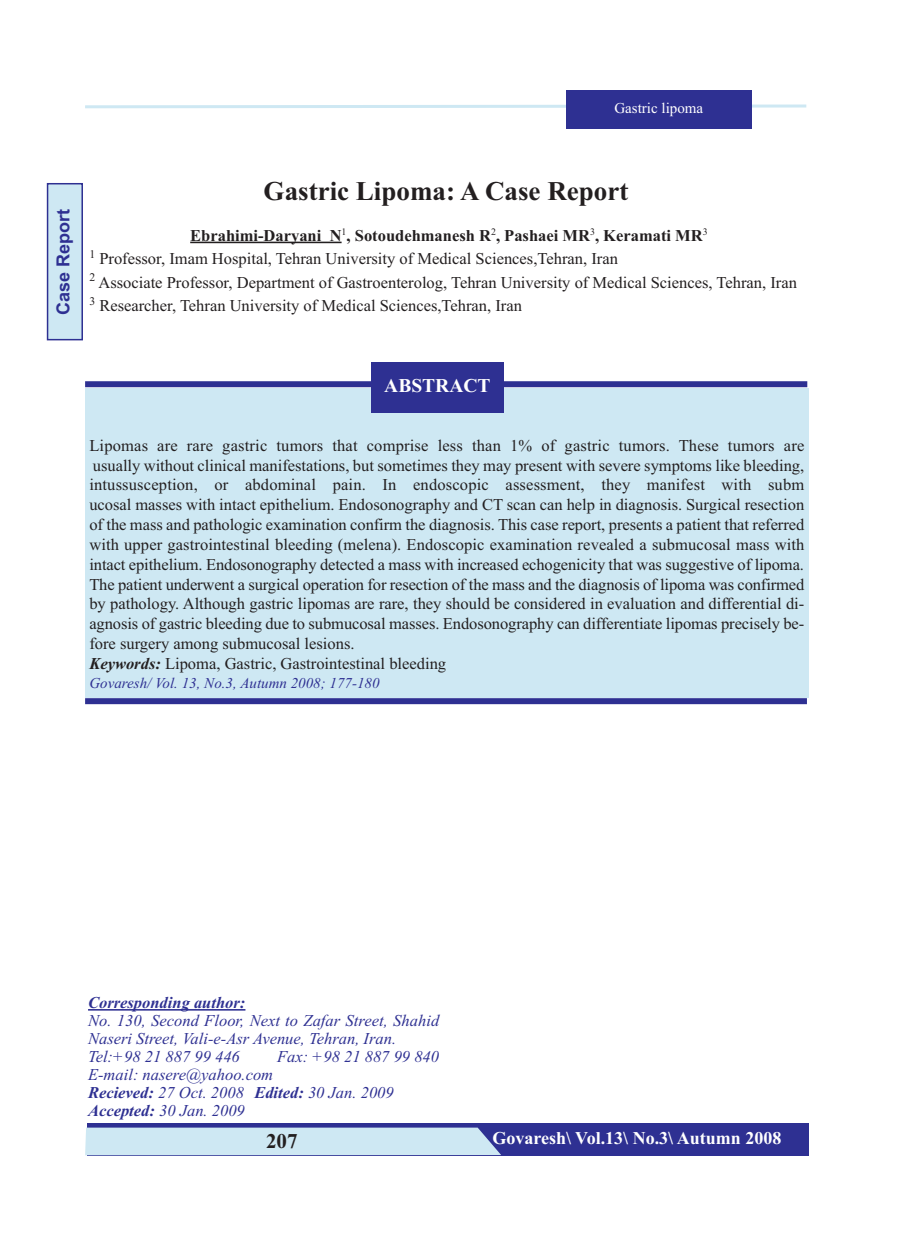
<style>
.page{position:relative;width:915px;height:1234px;background:#fff}
.page>*{position:absolute;margin:0;border:0;box-sizing:border-box;transform-origin:0 0}
.t1{font:700 27px "Times New Roman";color:#231f20}
.t2{font:700 21px "Times New Roman";color:#231f20}
.t3{font:700 19.5px "Times New Roman";color:#fff}
.t4{font:700 18px "Times New Roman";color:#fff}
.t5{font:700 18px "Arial";color:#2e3092}
.t6{font:16.5px/19.8px "Times New Roman";color:#231f20}
.t7{font:italic 16.5px/18px "Times New Roman";color:#2e3092}
.t8{font:italic 700 16.5px "Times New Roman";color:#2e3092}
.t9{font:italic 15px "Times New Roman";color:#2e3092}
.t10{font:15px "Times New Roman";color:#fff}
.s1{font-weight:700}
.s2{font-weight:700;font-style:italic}
</style>
<div class="page">
<hr style="left:190px;top:241px;width:151px;height:2px;background:#231f20">
<div style="left:85px;top:381px;width:722px;height:6px;background:#2e3092"></div>
<div style="left:85px;top:388px;width:723px;height:309px;background:#cee8f3"></div>
<hr style="left:88px;top:1008px;width:157px;height:2px;background:#2e3092">
<div style="left:371px;top:362px;width:132px;height:51px;background:#2e3092"></div>
<div style="left:85px;top:698px;width:721px;height:6px;background:#2e3092"></div>
<div style="left:48px;top:184px;width:33px;height:155px;background:#cee8f3"></div>
<div style="left:47px;top:183px;width:36px;height:157px;border:2px solid #2e3092"></div>
<svg style="left:85px;top:103px;width:722px;height:7px"></svg>
<div style="left:566px;top:90px;width:185px;height:38px;background:#2e3092"></div>
<div style="left:87px;top:1123px;width:721px;height:32px;background:#2e3092"></div>
<div style="left:85px;top:1127px;width:415px;height:27px;background:#cee8f3"></div>
<p class="t10" style="left:614px;top:99px;width:90px">Gastric lipoma</p>
<p class="t5" style="left:53px;top:315px;width:108px;rotate:-90deg">Case Report</p>
<h1 class="t1" style="left:263px;top:175px;width:366px">Gastric Lipoma: A Case Report</h1>
<p class="t6" style="left:89px;top:223px;width:708px;line-height:23.5px;text-indent:101px"><span class="s1">Ebrahimi-Daryani N</span><sup>1</sup><span class="s1">, Sotoudehmanesh R</span><sup>2</sup><span class="s1">, Pashaei MR</span><sup>3</sup><span class="s1">, Keramati MR</span><sup>3<br></sup><sup>1</sup> Professor, Imam Hospital, Tehran University of Medical Sciences,Tehran, Iran<br><sup>2</sup> Associate Professor, Department of Gastroenterolog, Tehran University of Medical Sciences, Tehran, Iran <sup>3</sup> Researcher, Tehran University of Medical Sciences,Tehran, Iran</p>
<p class="t3" style="left:384px;top:374px;width:108px">ABSTRACT</p>
<p class="t6" style="left:89px;top:435px;width:716px">Lipomas are rare gastric tumors that comprise less than 1% of gastric tumors. These tumors are usually without clinical manifestations, but sometimes they may present with severe symptoms like bleeding, intussusception, or abdominal pain. In endoscopic assessment, they manifest with subm ucosal masses with intact epithelium. Endosonography and CT scan can help in diagnosis. Surgical resection of the mass and pathologic examination confirm the diagnosis. This case report, presents a patient that referred with upper gastrointestinal bleeding (melena). Endoscopic examination revealed a submucosal mass with intact epithelium. Endosonography detected a mass with increased echogenicity that was suggestive of lipoma.<br>The patient underwent a surgical operation for resection of the mass and the diagnosis of lipoma was confirmed by pathology. Although gastric lipomas are rare, they should be considered in evaluation and differential di&shy;agnosis of gastric bleeding due to submucosal masses. Endosonography can differentiate lipomas precisely be&shy;fore surgery among submucosal lesions.<br><span class="s2">Keywords:</span> Lipoma, Gastric, Gastrointestinal bleeding</p>
<p class="t9" style="left:89px;top:673px;width:291px">Govaresh/ Vol. 13, No.3, Autumn 2008; 177-180</p>
<p class="t8" style="left:88px;top:992px;width:159px">Corresponding author:</p>
<p class="t7" style="left:88px;top:1011px;width:352px">No. 130, Second Floor, Next to Zafar Street, Shahid<br>Naseri Street, Vali-e-Asr Avenue, Tehran, Iran.<br>Tel:+98 21 887 99 446</p>
<p class="t7" style="left:277px;top:1047px;width:163px">Fax: +98 21 887 99 840</p>
<p class="t7" style="left:88px;top:1065px;width:307px">E-mail: nasere@yahoo.com<br><span class="s1">Recieved:</span> 27 Oct. 2008 <span class="s1">Edited:</span> 30 Jan. 2009<br><span class="s1">Accepted:</span> 30 Jan. 2009</p>
<p class="t2" style="left:266px;top:1127px;width:33px">207</p>
<p class="t4" style="left:492px;top:1126px;width:290px">Govaresh\ Vol.13\ No.3\ Autumn 2008</p>
</div>
